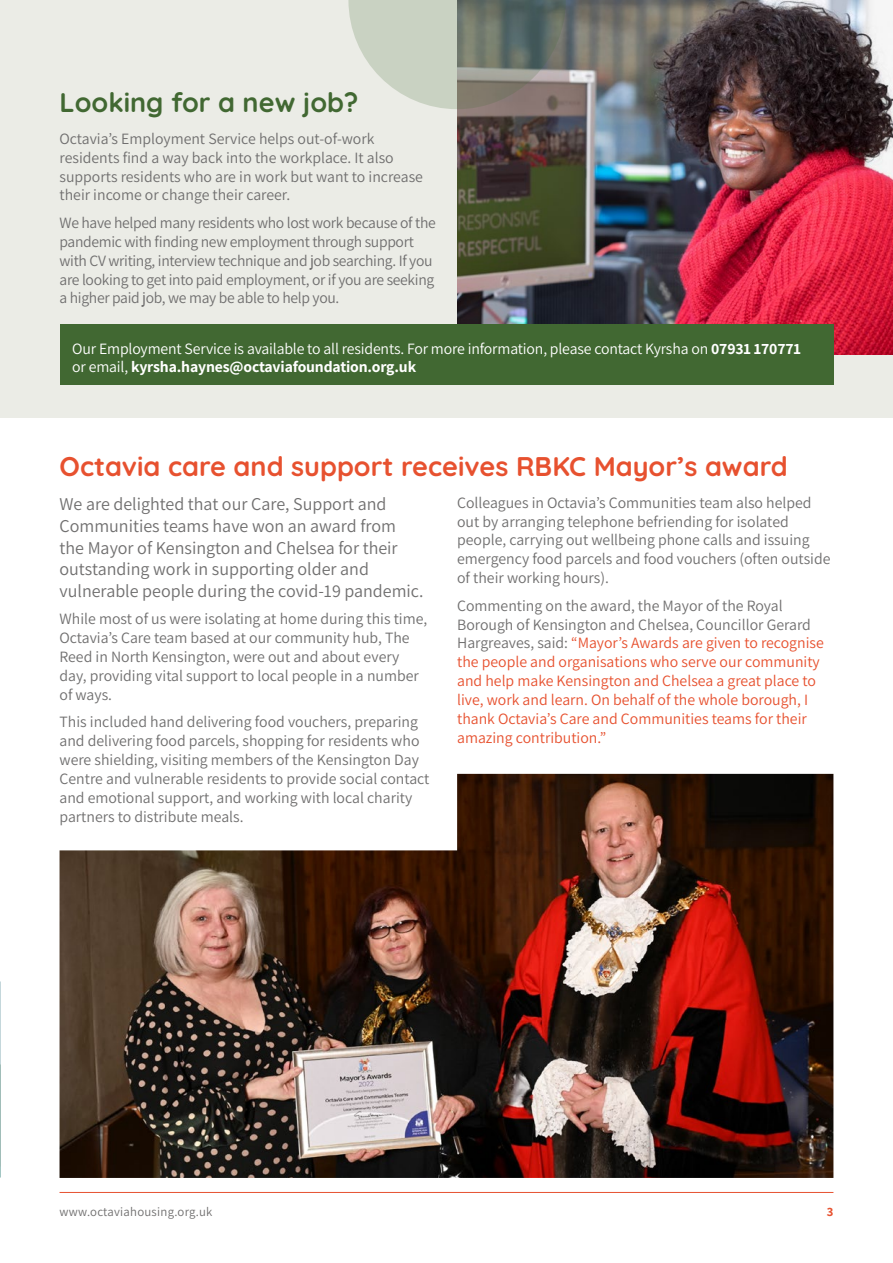
<style>
.page{position:relative;width:893px;height:1263px;background:#fff}
.page>*{position:absolute;margin:0;border:0;box-sizing:border-box;transform-origin:0 0}
.t1{font:700 27px "Quicksand";color:#e7512f}
.t2{font:700 27px "Quicksand";color:#416832}
.t3{font:18px/21.6px "Assistant";color:#706f6f}
.t4{font:15.75px/18.9px "Assistant";color:#706f6f}
.t5{font:15.75px/18.9px "Assistant";color:#e7512f}
.t6{font:15.75px/18.9px "Assistant";letter-spacing:-.02em;color:#706f6f}
.t7{font:15.75px/18.9px "Assistant";letter-spacing:-.01em;color:#fff}
.t8{font:12.75px "Assistant";letter-spacing:.02em;color:#706f6f}
.t9{font:700 12.75px "Assistant";color:#e7512f}
.s1{font-weight:700}
.s2{color:#706f6f}
</style>
<div class="page">
<div style="left:0;top:0;width:893px;height:417px;background:#ebece6"></div>
<img style="left:457px;top:0;width:436px;height:355px">
<img style="left:60px;top:774px;width:773px;height:404px">
<hr style="left:60px;top:1192px;width:773px;height:1px;background:#e7512f">
<div style="left:60px;top:325px;width:773px;height:60px;background:#416832"></div>
<svg style="left:348px;top:0;width:218px;height:109px;background:#a1a79c"></svg>
<h1 class="t2" style="left:60px;top:82px;width:300px">Looking for a new job?</h1>
<p class="t4" style="left:60px;top:128px;width:365px">Octavia’s Employment Service helps out-of-work residents find a way back into the workplace. It also supports residents who are in work but want to increase their income or change their career.</p>
<p class="t6" style="left:60px;top:212px;width:378px">We have helped many residents who lost work because of the pandemic with finding new employment through support with CV writing, interview technique and job searching. If you are looking to get into paid employment, or if you are seeking a higher paid job, we may be able to help you.</p>
<p class="t7" style="left:72px;top:338px;width:730px">Our Employment Service is available to all residents. For more information, please contact Kyrsha on <span class="s1">07931 170771 </span>or email, <span class="s1">kyrsha.haynes@octaviafoundation.org.uk</span></p>
<h1 class="t1" style="left:60px;top:445px;width:730px">Octavia care and support receives RBKC Mayor’s award</h1>
<p class="t3" style="left:60px;top:493px;width:365px">We are delighted that our Care, Support and Communities teams have won an award from the Mayor of Kensington and Chelsea for their outstanding work in supporting older and vulnerable people during the covid-19 pandemic.</p>
<p class="t4" style="left:60px;top:609px;width:369px">While most of us were isolating at home during this time, Octavia’s Care team based at our community hub, The Reed in North Kensington, were out and about every day, providing vital support to local people in a number of ways.</p>
<p class="t4" style="left:60px;top:712px;width:371px">This included hand delivering food vouchers, preparing and delivering food parcels, shopping for residents who were shielding, visiting members of the Kensington Day Centre and vulnerable residents to provide social contact and emotional support, and working with local charity partners to distribute meals.</p>
<p class="t4" style="left:457px;top:492px;width:375px">Colleagues in Octavia’s Communities team also helped out by arranging telephone befriending for isolated people, carrying out wellbeing phone calls and issuing emergency food parcels and food vouchers (often outside of their working hours).</p>
<p class="t5" style="left:457px;top:595px;width:368px"><span class="s2">Commenting on the award, the Mayor of the Royal Borough of Kensington and Chelsea, Councillor Gerard Hargreaves, said:</span> “Mayor’s Awards are given to recognise the people and organisations who serve our community and help make Kensington and Chelsea a great place to live, work and learn. On behalf of the whole borough, I thank Octavia’s Care and Communities teams for their amazing contribution.”</p>
<p class="t8" style="left:60px;top:1203px;width:154px">www.octaviahousing.org.uk</p>
<p class="t9" style="left:827px;top:1203px;width:8px">3</p>
</div>
